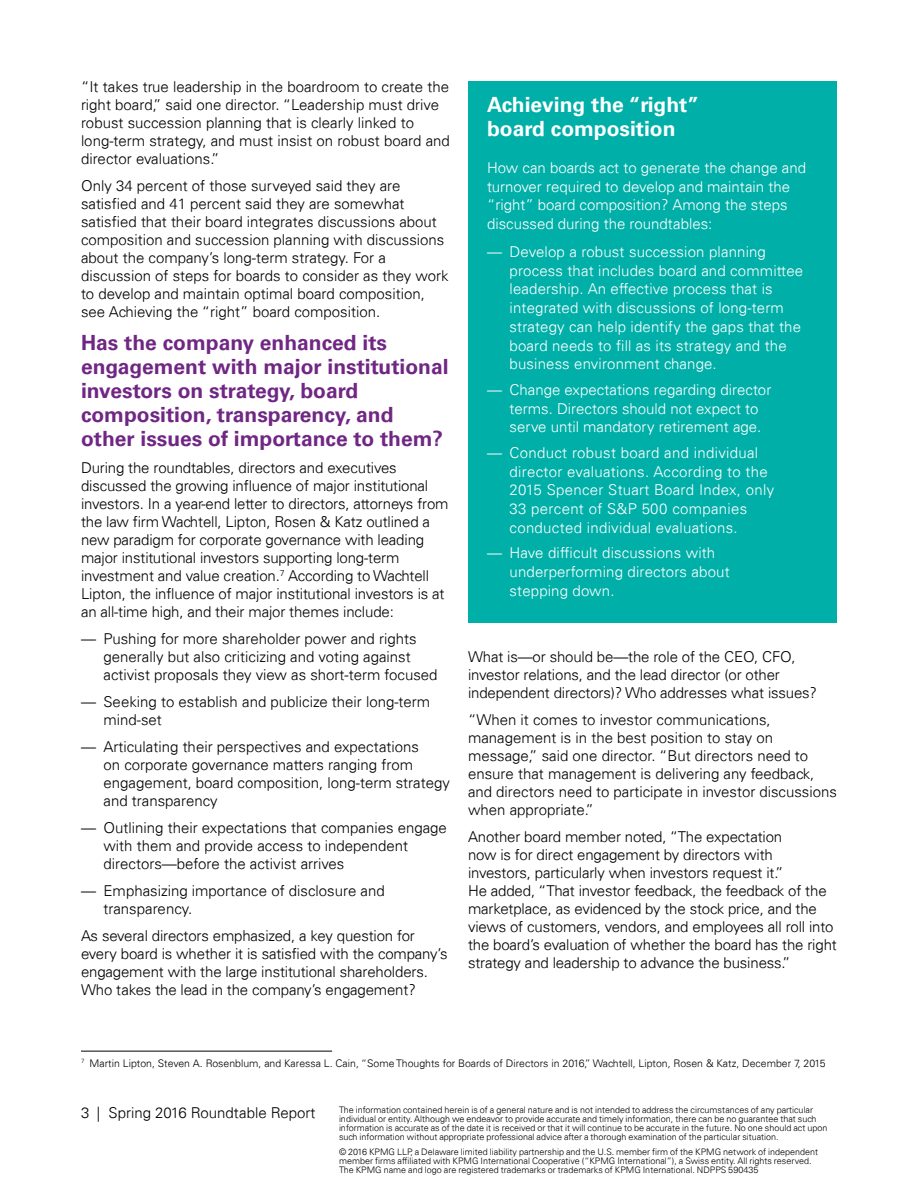
<style>
.page{position:relative;width:918px;height:1188px;background:#fff}
.page>*{position:absolute;margin:0;border:0;box-sizing:border-box;transform-origin:0 0}
.t1{font:700 21px/24px "Univers 65";color:#702784}
.t2{font:700 21px/24px "Univers 65";color:#fff}
.t3{font:300 15px/18px "Univers 45";color:#000}
.t4{font:300 15px/18.8px "Univers 45";letter-spacing:.01em;color:#fff}
.t5{font:300 10.5px "Univers 45";color:#000}
.t6{font:300 9px/9px "Univers 45";color:#000}
</style>
<div class="page">
<div style="left:468px;top:81px;width:369px;height:541px;background:#00afa8"></div>
<hr style="left:81px;top:1051px;width:251px;height:1px;background:#000">
<p class="t3" style="left:81px;top:78px;width:370px">“It takes true leadership in the boardroom to create the right board,” said one director. “Leadership must drive robust succession planning that is clearly linked to long-term strategy, and must insist on robust board and director evaluations.”</p>
<p class="t3" style="left:81px;top:177px;width:369px">Only 34 percent of those surveyed said they are satisfied and 41 percent said they are somewhat satisfied that their board integrates discussions about composition and succession planning with discussions about the company’s long-term strategy. For a discussion of steps for boards to consider as they work to develop and maintain optimal board composition, see Achieving the “right” board composition.</p>
<h1 class="t1" style="left:81px;top:331px;width:369px">Has the company enhanced its engagement with major institutional investors on strategy, board composition, transparency, and other issues of importance to them?</h1>
<p class="t3" style="left:81px;top:459px;width:369px">During the roundtables, directors and executives discussed the growing influence of major institutional investors. In a year-end letter to directors, attorneys from the law firm Wachtell, Lipton, Rosen &amp; Katz outlined a new paradigm for corporate governance with leading major institutional investors supporting long-term investment and value creation.<sup>7</sup> According to Wachtell Lipton, the influence of major institutional investors is at an all-time high, and their major themes include:</p>
<p class="t3" style="left:104px;top:630px;width:336px;text-indent:-22px">— Pushing for more shareholder power and rights generally but also criticizing and voting against activist proposals they view as short-term focused</p>
<p class="t3" style="left:104px;top:693px;width:328px;text-indent:-22px">— Seeking to establish and publicize their long-term mind-set</p>
<p class="t3" style="left:104px;top:738px;width:348px;text-indent:-22px">— Articulating their perspectives and expectations<br>on corporate governance matters ranging from engagement, board composition, long-term strategy and transparency</p>
<p class="t3" style="left:104px;top:819px;width:345px;text-indent:-22px">— Outlining their expectations that companies engage with them and provide access to independent directors—before the activist arrives</p>
<p class="t3" style="left:104px;top:882px;width:283px;text-indent:-22px">— Emphasizing importance of disclosure and transparency.</p>
<p class="t3" style="left:81px;top:927px;width:368px">As several directors emphasized, a key question for every board is whether it is satisfied with the company’s engagement with the large institutional shareholders.<br>Who takes the lead in the company’s engagement?</p>
<h1 class="t2" style="left:487px;top:93px;width:213px">Achieving the “right” board composition</h1>
<p class="t4" style="left:487px;top:158px;width:321px">How can boards act to generate the change and turnover required to develop and maintain the “right” board composition? Among the steps discussed during the roundtables:</p>
<p class="t4" style="left:510px;top:242px;width:295px;text-indent:-22px">— Develop a robust succession planning process that includes board and committee leadership. An effective process that is integrated with discussions of long-term strategy can help identify the gaps that the board needs to fill as its strategy and the business environment change.</p>
<p class="t4" style="left:510px;top:380px;width:263px;text-indent:-22px">— Change expectations regarding director terms. Directors should not expect to serve until mandatory retirement age.</p>
<p class="t4" style="left:510px;top:443px;width:266px;text-indent:-22px">— Conduct robust board and individual director evaluations. According to the 2015 Spencer Stuart Board Index, only 33 percent of S&amp;P 500 companies conducted individual evaluations.</p>
<p class="t4" style="left:510px;top:544px;width:222px;text-indent:-22px">— Have difficult discussions with underperforming directors about stepping down.</p>
<p class="t3" style="left:468px;top:647px;width:351px">What is—or should be—the role of the CEO, CFO, investor relations, and the lead director (or other independent directors)? Who addresses what issues?</p>
<p class="t3" style="left:468px;top:710px;width:370px">“When it comes to investor communications, management is in the best position to stay on message,” said one director. “But directors need to ensure that management is delivering any feedback, and directors need to participate in investor discussions when appropriate.”</p>
<p class="t3" style="left:468px;top:827px;width:370px">Another board member noted, “The expectation<br>now is for direct engagement by directors with investors, particularly when investors request it.”<br>He added, “That investor feedback, the feedback of the marketplace, as evidenced by the stock price, and the views of customers, vendors, and employees all roll into the board’s evaluation of whether the board has the right strategy and leadership to advance the business.”</p>
<p class="t5" style="left:81px;top:1056px;width:746px"><sup>7</sup> Martin Lipton, Steven A. Rosenblum, and Karessa L. Cain, “Some Thoughts for Boards of Directors in 2016,” Wachtell, Lipton, Rosen &amp; Katz, December 7, 2015</p>
<p class="t6" style="left:339px;top:1106px;width:490px">The information contained herein is of a general nature and is not intended to address the circumstances of any particular individual or entity. Although we endeavor to provide accurate and timely information, there can be no guarantee that such information is accurate as of the date it is received or that it will continue to be accurate in the future. No one should act upon such information without appropriate professional advice after a thorough examination of the particular situation.</p>
<p class="t6" style="left:339px;top:1148px;width:481px">© 2016 KPMG LLP, a Delaware limited liability partnership and the U.S. member firm of the KPMG network of independent member firms affiliated with KPMG International Cooperative (“KPMG International”), a Swiss entity. All rights reserved.<br>The KPMG name and logo are registered trademarks or trademarks of KPMG International. NDPPS 590435</p>
<p class="t3" style="left:81px;top:1104px;width:236px">3 | Spring 2016 Roundtable Report</p>
</div>
